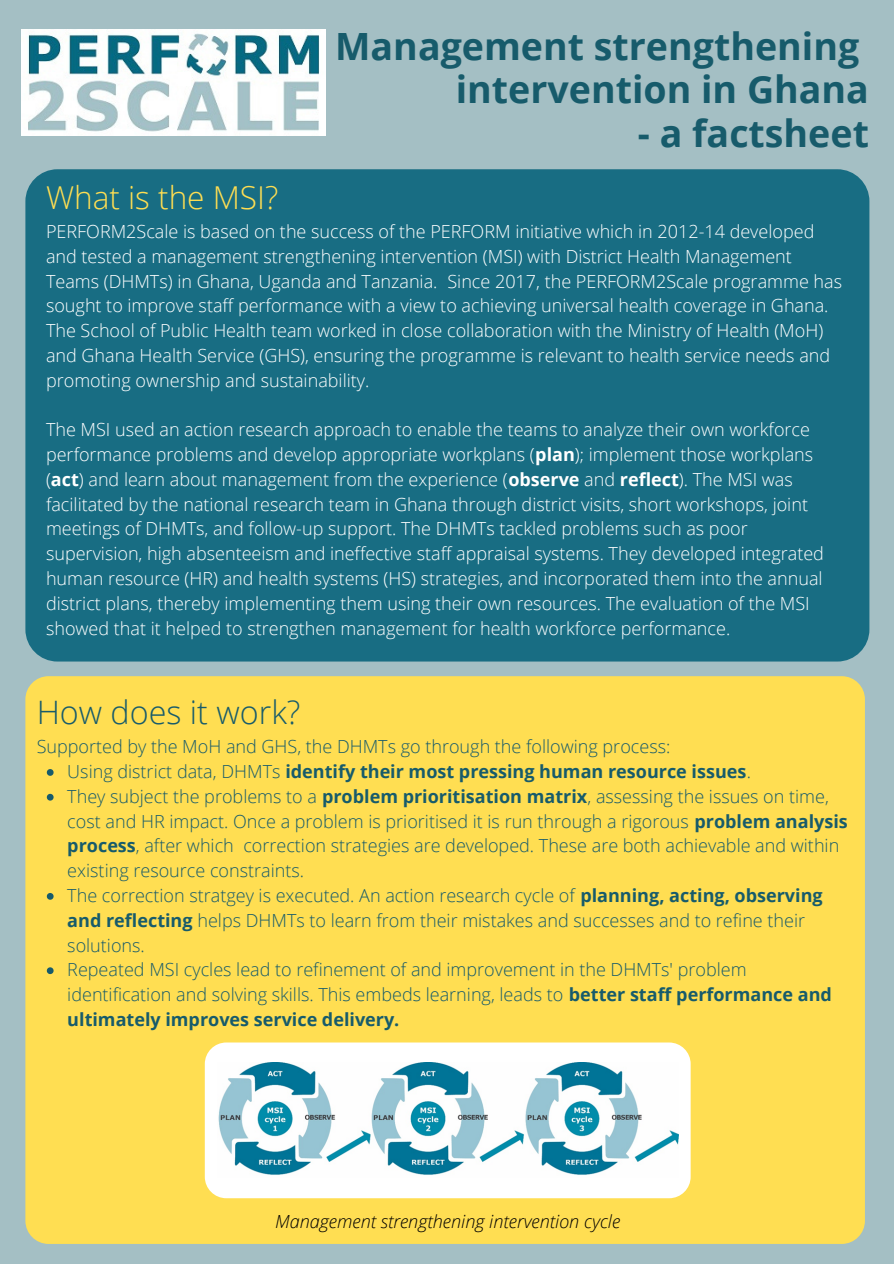
<style>
.page{position:relative;width:894px;height:1264px;background:#fff}
.page>*{position:absolute;margin:0;border:0;box-sizing:border-box;transform-origin:0 0}
.t1{font:700 37.5px "Open Sans";color:#175b6b}
.t2{font:300 32.25px "Open Sans";color:#175b6b}
.t3{font:300 31.5px "Open Sans";color:#ffde52}
.t4{font:300 18px/24.8px "Open Sans";color:#fff}
.t5{font:300 18px/24.8px "Open Sans";color:#175b6b}
.t6{font:700 18px "Open Sans";color:#175b6b}
.t7{font:italic 300 18px "Open Sans";color:#000}
.s1{font-weight:700}
.s2{font-weight:300}
</style>
<div class="page">
<div style="left:0;top:0;width:893px;height:1263px;background:#a4bfc4"></div>
<img style="left:21px;top:30px;width:304px;height:106px">
<div style="left:25px;top:676px;width:839px;height:567px;background:#ffde52;border-radius:23px"></div>
<svg style="left:47px;top:769px;width:7px;height:6px"></svg>
<svg style="left:47px;top:793px;width:7px;height:7px"></svg>
<svg style="left:47px;top:893px;width:7px;height:6px"></svg>
<svg style="left:47px;top:967px;width:7px;height:7px"></svg>
<div style="left:205px;top:1042px;width:485px;height:156px;background:#fff;border-radius:21px"></div>
<img style="left:218px;top:1062px;width:460px;height:113px">
<div style="left:25px;top:169px;width:844px;height:492px;background:#186d83;border-radius:32px"></div>
<p class="t1" style="left:335px;top:19px;width:525px">Management strengthening</p>
<p class="t1" style="left:455px;top:63px;width:414px">intervention in Ghana</p>
<p class="t1" style="left:637px;top:107px;width:232px">- a factsheet</p>
<p class="t3" style="left:46px;top:175px;width:234px">What is the MSI?</p>
<p class="t4" style="left:46px;top:219px;width:797px">PERFORM2Scale is based on the success of the PERFORM initiative which in 2012-14 developed and tested a management strengthening intervention (MSI) with District Health Management Teams (DHMTs) in Ghana, Uganda and Tanzania. Since 2017, the PERFORM2Scale programme has sought to improve staff performance with a view to achieving universal health coverage in Ghana.<br>The School of Public Health team worked in close collaboration with the Ministry of Health (MoH) and Ghana Health Service (GHS), ensuring the programme is relevant to health service needs and promoting ownership and sustainability.</p>
<p class="t4" style="left:46px;top:417px;width:779px">The MSI used an action research approach to enable the teams to analyze their own workforce performance problems and develop appropriate workplans (<span class="s1">plan</span>); implement those workplans (<span class="s1">act</span>) and learn about management from the experience (<span class="s1">observe</span> and <span class="s1">reflect</span>). The MSI was facilitated by the national research team in Ghana through district visits, short workshops, joint meetings of DHMTs, and follow-up support. The DHMTs tackled problems such as poor supervision, high absenteeism and ineffective staff appraisal systems. They developed integrated human resource (HR) and health systems (HS) strategies, and incorporated them into the annual district plans, thereby implementing them using their own resources. The evaluation of the MSI showed that it helped to strengthen management for health workforce performance.</p>
<p class="t2" style="left:37px;top:689px;width:265px">How does it work?</p>
<p class="t5" style="left:37px;top:734px;width:635px">Supported by the MoH and GHS, the DHMTs go through the following process:</p>
<p class="t6" style="left:67px;top:758px;width:685px"><span class="s2">Using district data, DHMTs</span> identify their most pressing human resource issues<span class="s2">.</span></p>
<p class="t5" style="left:67px;top:783px;width:781px">They subject the problems to a <span class="s1">problem prioritisation matrix</span>, assessing the issues on time, cost and HR impact. Once a problem is prioritised it is run through a rigorous <span class="s1">problem analysis process</span>, after which correction strategies are developed. These are both achievable and within existing resource constraints.</p>
<p class="t5" style="left:67px;top:882px;width:756px">The correction stratgey is executed. An action research cycle of <span class="s1">planning, acting, observing and reflecting</span> helps DHMTs to learn from their mistakes and successes and to refine their solutions.</p>
<p class="t5" style="left:67px;top:957px;width:766px">Repeated MSI cycles lead to refinement of and improvement in the DHMTs' problem identification and solving skills. This embeds learning, leads to <span class="s1">better staff performance and ultimately improves service delivery.</span></p>
<p class="t7" style="left:275px;top:1209px;width:346px">Management strengthening intervention cycle</p>
</div>
